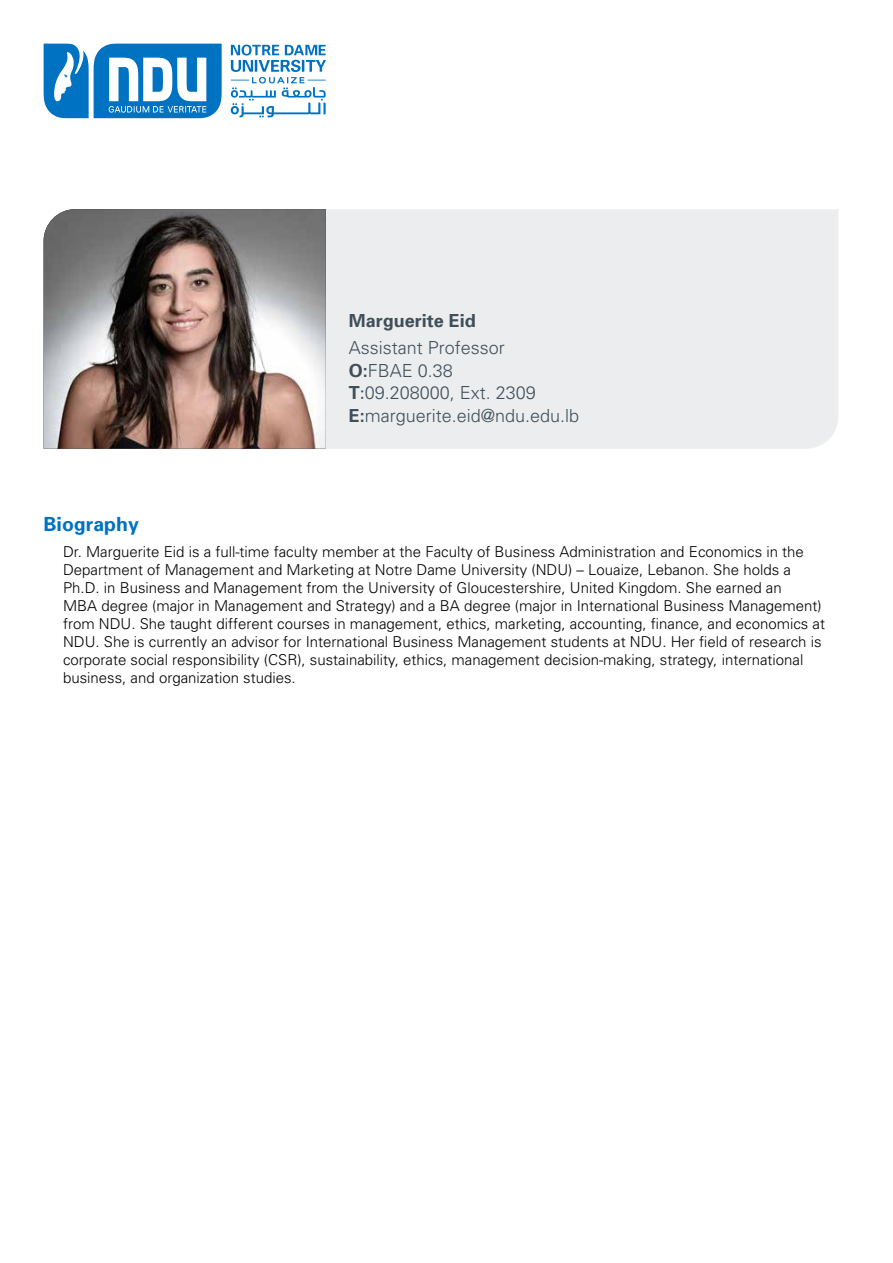
<style>
.page{position:relative;width:893px;height:1263px;background:#fff}
.page>*{position:absolute;margin:0;border:0;box-sizing:border-box;transform-origin:0 0}
.t1{font:700 19.5px "Univers";color:#0072c2}
.t2{font:300 18px/22.5px "Univers";color:#40505a}
.t3{font:700 18px "Univers";color:#40505a}
.t4{font:300 15px/18px "Univers";color:#000}
.s1{font-weight:700}
.s2{font-family:"Avenir";font-weight:400}
</style>
<div class="page">
<div style="left:326px;top:209px;width:512px;height:240px;background:#ecedee"></div>
<svg style="left:44px;top:44px;width:282px;height:74px"></svg>
<img style="left:44px;top:209px;width:282px;height:240px">
<p class="t3" style="left:349px;top:310px;width:129px">Marguerite Eid</p>
<p class="t2" style="left:349px;top:336px;width:232px">Assistant Professor<br><span class="s1">O:</span>FBAE 0.38<br><span class="s1">T</span><span class="s2">:</span>09.208000, Ext. 2309<br><span class="s1">E:</span>marguerite.eid@ndu.edu.lb</p>
<h1 class="t1" style="left:44px;top:513px;width:97px">Biography</h1>
<p class="t4" style="left:63px;top:543px;width:763px">Dr. Marguerite Eid is a full-time faculty member at the Faculty of Business Administration and Economics in the Department of Management and Marketing at Notre Dame University (NDU) – Louaize, Lebanon. She holds a Ph.D. in Business and Management from the University of Gloucestershire, United Kingdom. She earned an<br>MBA degree (major in Management and Strategy) and a BA degree (major in International Business Management) from NDU. She taught different courses in management, ethics, marketing, accounting, finance, and economics at NDU. She is currently an advisor for International Business Management students at NDU. Her field of research is corporate social responsibility (CSR), sustainability, ethics, management decision-making, strategy, international business, and organization studies.</p>
</div>
